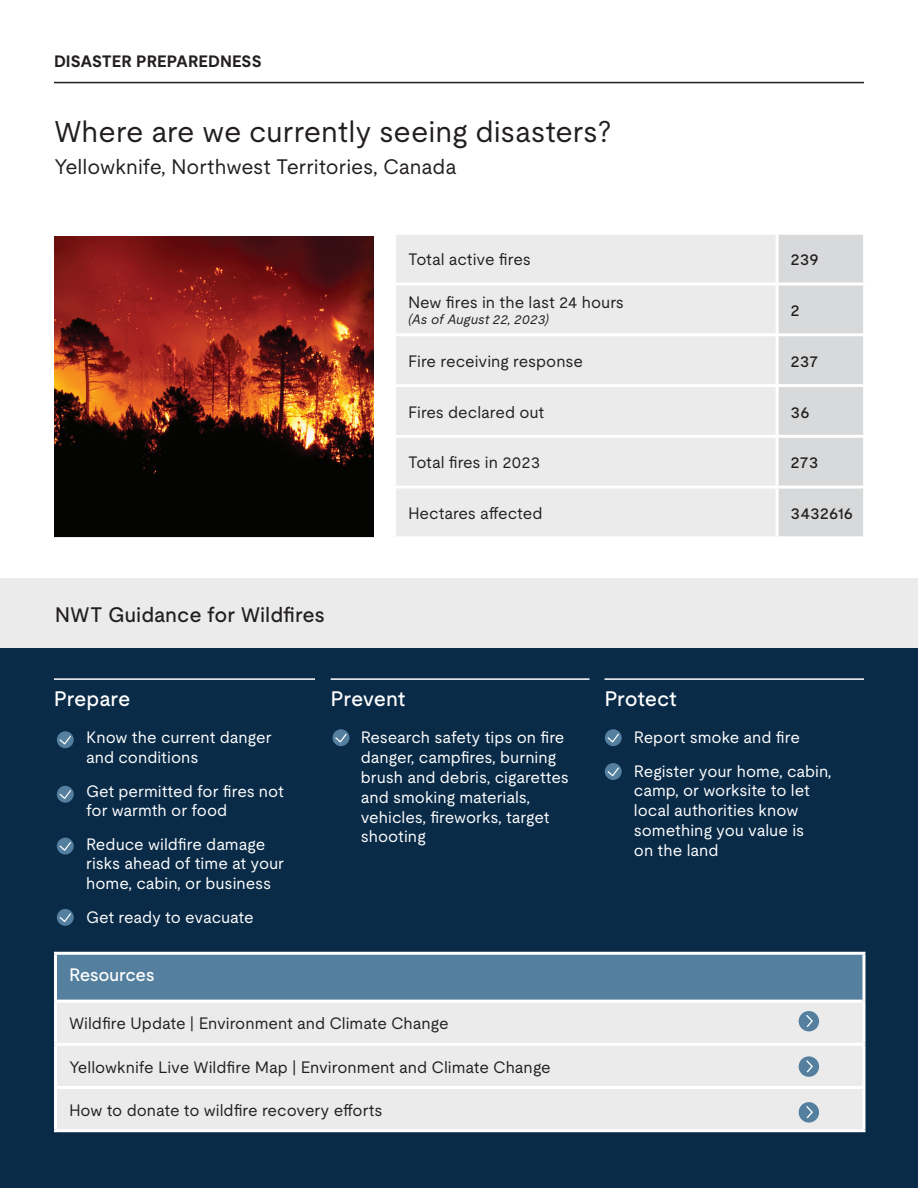
<style>
.page{position:relative;width:918px;height:1188px;background:#fff}
.page>*{position:absolute;margin:0;border:0;box-sizing:border-box;transform-origin:0 0}
.t1{font:30px "UL Moderat";color:#231f20}
.t2{font:21px "UL Moderat";color:#231f20}
.t3{font:500 21px "UL Moderat";color:#231f20}
.t4{font:500 21px "UL Moderat";letter-spacing:-.015em;color:#fff}
.t5{font:500 18px "UL Moderat";letter-spacing:-.025em;color:#fff}
.t6{font:16.5px/19.8px "UL Moderat";color:#fff}
.t7{font:16.5px "UL Moderat";letter-spacing:-.005em;color:#231f20}
.t8{font:700 16.5px "UL Moderat";color:#231f20}
.t9{font:500 16.5px "UL Moderat";color:#231f20}
.t10{font:italic 13.5px "UL Moderat";letter-spacing:-.005em;color:#231f20}
</style>
<div class="page">
<div style="left:0;top:578px;width:918px;height:70px;background:#ebebec"></div>
<div style="left:0;top:648px;width:918px;height:540px;background:#0a2b48"></div>
<hr style="left:54px;top:82px;width:810px;height:1px;background:#231f20">
<img style="left:54px;top:236px;width:319px;height:300px">
<hr style="left:54px;top:678px;width:261px;height:2px;background:#fff">
<hr style="left:331px;top:678px;width:259px;height:2px;background:#fff">
<hr style="left:604px;top:678px;width:260px;height:2px;background:#fff">
<div style="left:396px;top:235px;width:380px;height:301px;background:#ebebec"></div>
<div style="left:779px;top:235px;width:84px;height:301px;background:#d8d9da"></div>
<hr style="left:393px;top:283px;width:384px;height:3px;background:#fff">
<hr style="left:393px;top:333px;width:384px;height:3px;background:#fff">
<hr style="left:393px;top:384px;width:384px;height:3px;background:#fff">
<hr style="left:393px;top:435px;width:384px;height:3px;background:#fff">
<hr style="left:393px;top:486px;width:384px;height:3px;background:#fff">
<hr style="left:777px;top:283px;width:89px;height:3px;background:#fff">
<hr style="left:777px;top:333px;width:89px;height:3px;background:#fff">
<hr style="left:777px;top:384px;width:89px;height:3px;background:#fff">
<hr style="left:777px;top:435px;width:89px;height:3px;background:#fff">
<hr style="left:777px;top:486px;width:89px;height:3px;background:#fff">
<div style="left:56px;top:953px;width:808px;height:48px;background:#547f9f"></div>
<div style="left:57px;top:1003px;width:805px;height:126px;background:#ebebec"></div>
<hr style="left:57px;top:1000px;width:805px;height:3px;background:#fff">
<hr style="left:54px;top:1043px;width:811px;height:3px;background:#fff">
<hr style="left:54px;top:1086px;width:811px;height:3px;background:#fff">
<hr style="left:54px;top:1129px;width:811px;height:3px;background:#fff">
<hr style="left:54px;top:952px;width:811px;height:3px;background:#fff">
<hr style="left:54px;top:955px;width:3px;height:46px;background:#fff">
<hr style="left:54px;top:1001px;width:3px;height:42px;background:#fff">
<hr style="left:54px;top:1046px;width:3px;height:40px;background:#fff">
<hr style="left:54px;top:1089px;width:3px;height:40px;background:#fff">
<hr style="left:862px;top:955px;width:3px;height:46px;background:#fff">
<hr style="left:862px;top:1001px;width:3px;height:42px;background:#fff">
<hr style="left:862px;top:1046px;width:3px;height:40px;background:#fff">
<hr style="left:862px;top:1089px;width:3px;height:40px;background:#fff">
<div style="left:799px;top:1011px;width:20px;height:20px;background:#547f9f;border-radius:50%"></div>
<svg style="left:806px;top:1015px;width:7px;height:12px"></svg>
<div style="left:799px;top:1056px;width:20px;height:21px;background:#547f9f;border-radius:50%"></div>
<svg style="left:806px;top:1060px;width:7px;height:13px"></svg>
<div style="left:57px;top:731px;width:17px;height:17px;background:#547f9f;border-radius:50%"></div>
<svg style="left:59px;top:736px;width:12px;height:8px"></svg>
<div style="left:57px;top:786px;width:17px;height:17px;background:#547f9f;border-radius:50%"></div>
<svg style="left:59px;top:790px;width:12px;height:9px"></svg>
<div style="left:57px;top:838px;width:17px;height:17px;background:#547f9f;border-radius:50%"></div>
<svg style="left:59px;top:842px;width:12px;height:9px"></svg>
<div style="left:57px;top:909px;width:17px;height:17px;background:#547f9f;border-radius:50%"></div>
<svg style="left:59px;top:913px;width:12px;height:9px"></svg>
<div style="left:333px;top:729px;width:16px;height:17px;background:#547f9f;border-radius:50%"></div>
<svg style="left:335px;top:734px;width:12px;height:8px"></svg>
<div style="left:605px;top:729px;width:17px;height:17px;background:#547f9f;border-radius:50%"></div>
<svg style="left:607px;top:734px;width:12px;height:8px"></svg>
<div style="left:605px;top:763px;width:17px;height:17px;background:#547f9f;border-radius:50%"></div>
<svg style="left:607px;top:767px;width:12px;height:9px"></svg>
<div style="left:799px;top:1102px;width:20px;height:21px;background:#547f9f;border-radius:50%"></div>
<svg style="left:806px;top:1106px;width:7px;height:13px"></svg>
<p class="t8" style="left:54px;top:48px;width:209px">DISASTER PREPAREDNESS</p>
<h1 class="t1" style="left:54px;top:108px;width:559px">Where are we currently seeing disasters?</h1>
<p class="t2" style="left:54px;top:150px;width:404px">Yellowknife, Northwest Territories, Canada</p>
<p class="t7" style="left:408px;top:246px;width:124px">Total active fires</p>
<p class="t9" style="left:791px;top:246px;width:30px">239</p>
<p class="t7" style="left:408px;top:289px;width:217px">New fires in the last 24 hours</p>
<p class="t10" style="left:408px;top:309px;width:142px">(As of August 22, 2023)</p>
<p class="t9" style="left:791px;top:297px;width:11px">2</p>
<p class="t3" style="left:55px;top:598px;width:272px">NWT Guidance for Wildfires</p>
<p class="t7" style="left:408px;top:348px;width:176px">Fire receiving response</p>
<p class="t9" style="left:791px;top:348px;width:29px">237</p>
<p class="t7" style="left:408px;top:399px;width:138px">Fires declared out</p>
<p class="t9" style="left:791px;top:399px;width:21px">36</p>
<p class="t7" style="left:408px;top:449px;width:134px">Total fires in 2023</p>
<p class="t9" style="left:791px;top:450px;width:29px">273</p>
<p class="t7" style="left:408px;top:500px;width:136px">Hectares affected</p>
<p class="t9" style="left:791px;top:500px;width:64px">3432616</p>
<p class="t4" style="left:54px;top:683px;width:78px">Prepare</p>
<p class="t4" style="left:331px;top:683px;width:76px">Prevent</p>
<p class="t4" style="left:604px;top:683px;width:74px">Protect</p>
<p class="t6" style="left:86px;top:727px;width:187px">Know the current danger and conditions</p>
<p class="t6" style="left:86px;top:780px;width:199px">Get permitted for fires not for warmth or food</p>
<p class="t6" style="left:86px;top:833px;width:200px">Reduce wildfire damage risks ahead of time at your home, cabin, or business</p>
<p class="t6" style="left:86px;top:906px;width:169px">Get ready to evacuate</p>
<p class="t6" style="left:361px;top:727px;width:209px">Research safety tips on fire danger, campfires, burning brush and debris, cigarettes and smoking materials, vehicles, fireworks, target shooting</p>
<p class="t6" style="left:634px;top:721px;width:199px;line-height:33.3px">Report smoke and fire<br>Register your home, cabin,</p>
<p class="t6" style="left:634px;top:780px;width:177px">camp, or worksite to let local authorities know something you value is on the land</p>
<p class="t5" style="left:69px;top:961px;width:87px">Resources</p>
<p class="t7" style="left:69px;top:1011px;width:381px">Wildfire Update | Environment and Climate Change</p>
<p class="t7" style="left:69px;top:1054px;width:483px">Yellowknife Live Wildfire Map | Environment and Climate Change</p>
<p class="t7" style="left:69px;top:1097px;width:315px">How to donate to wildfire recovery efforts</p>
</div>
